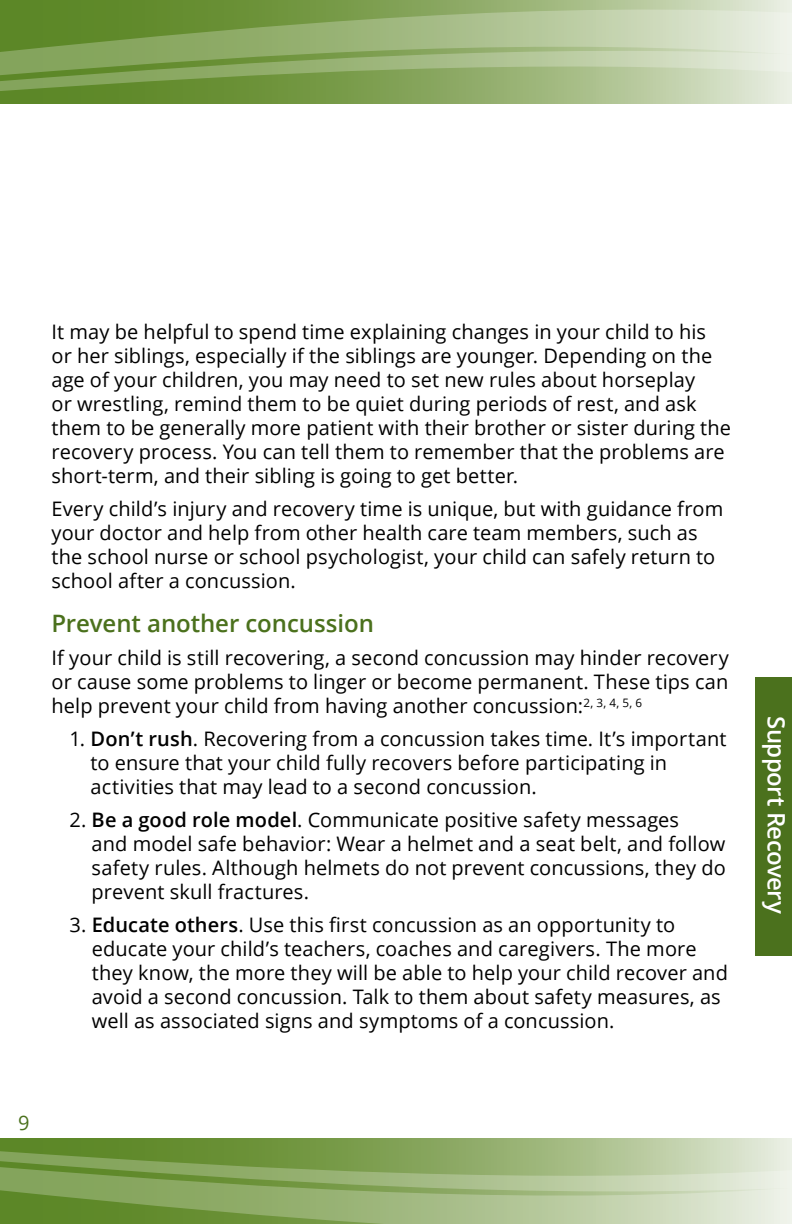
<style>
.page{position:relative;width:792px;height:1224px;background:#fff}
.page>*{position:absolute;margin:0;border:0;box-sizing:border-box;transform-origin:0 0}
.Normal__Web{font:600 24px "Open Sans";letter-spacing:-.005em;color:#4b711d}
.t1{font:600 24px "Open Sans";letter-spacing:-.025em;color:#fff}
.t2{font:20px/24px "Open Sans";letter-spacing:.005em;color:#000}
.t3{font:20px "Open Sans";color:#4b711d}
.s1{font-weight:600}
</style>
<div class="page">
<div style="left:755px;top:677px;width:37px;height:279px;background:#4b711d"></div>
<svg style="left:8px;top:98px;width:784px;height:6px"></svg>
<div style="left:0;top:0;width:8px;height:104px;background:#5c8727"></div>
<svg style="left:0;top:82px;width:792px;height:16px"></svg>
<svg style="left:0;top:0;width:792px;height:82px"></svg>
<svg style="left:8px;top:1138px;width:784px;height:6px"></svg>
<div style="left:0;top:1139px;width:8px;height:85px;background:#5c8727"></div>
<svg style="left:8px;top:1214px;width:784px;height:10px"></svg>
<svg style="left:0;top:1144px;width:792px;height:70px"></svg>
<p class="t2" style="left:52px;top:320px;width:681px">It may be helpful to spend time explaining changes in your child to his or her siblings, especially if the siblings are younger. Depending on the age of your children, you may need to set new rules about horseplay<br>or wrestling, remind them to be quiet during periods of rest, and ask them to be generally more patient with their brother or sister during the recovery process. You can tell them to remember that the problems are short-term, and their sibling is going to get better.</p>
<p class="t2" style="left:52px;top:497px;width:673px">Every child’s injury and recovery time is unique, but with guidance from your doctor and help from other health care team members, such as the school nurse or school psychologist, your child can safely return to school after a concussion.</p>
<p class="Normal__Web" style="left:52px;top:607px;width:324px">Prevent another concussion</p>
<p class="t2" style="left:52px;top:646px;width:679px;text-align:justify">If your child is still recovering, a second concussion may hinder recovery or cause some problems to linger or become permanent. These tips can help prevent your child from having another concussion:<sup>2,</sup> <sup>3,</sup> <sup>4,</sup> <sup>5,</sup> <sup>6</sup></p>
<p class="t2" style="left:90px;top:727px;width:638px;text-indent:-21px">1. <span class="s1">Don’t rush</span>. Recovering from a concussion takes time. It’s important to ensure that your child fully recovers before participating in activities that may lead to a second concussion.</p>
<p class="t2" style="left:92px;top:808px;width:636px;text-indent:-22px">2. <span class="s1">Be a good role model</span>. Communicate positive safety messages<br>and model safe behavior: Wear a helmet and a seat belt, and follow safety rules. Although helmets do not prevent concussions, they do prevent skull fractures.</p>
<p class="t2" style="left:92px;top:913px;width:638px;text-indent:-22px">3. <span class="s1">Educate others</span>. Use this first concussion as an opportunity to educate your child’s teachers, coaches and caregivers. The more they know, the more they will be able to help your child recover and avoid a second concussion. Talk to them about safety measures, as well as associated signs and symptoms of a concussion.</p>
<p class="t1" style="left:793px;top:716px;width:200px;rotate:90deg">Support Recovery</p>
<p class="t3" style="left:18px;top:1109px;width:13px">9</p>
</div>
